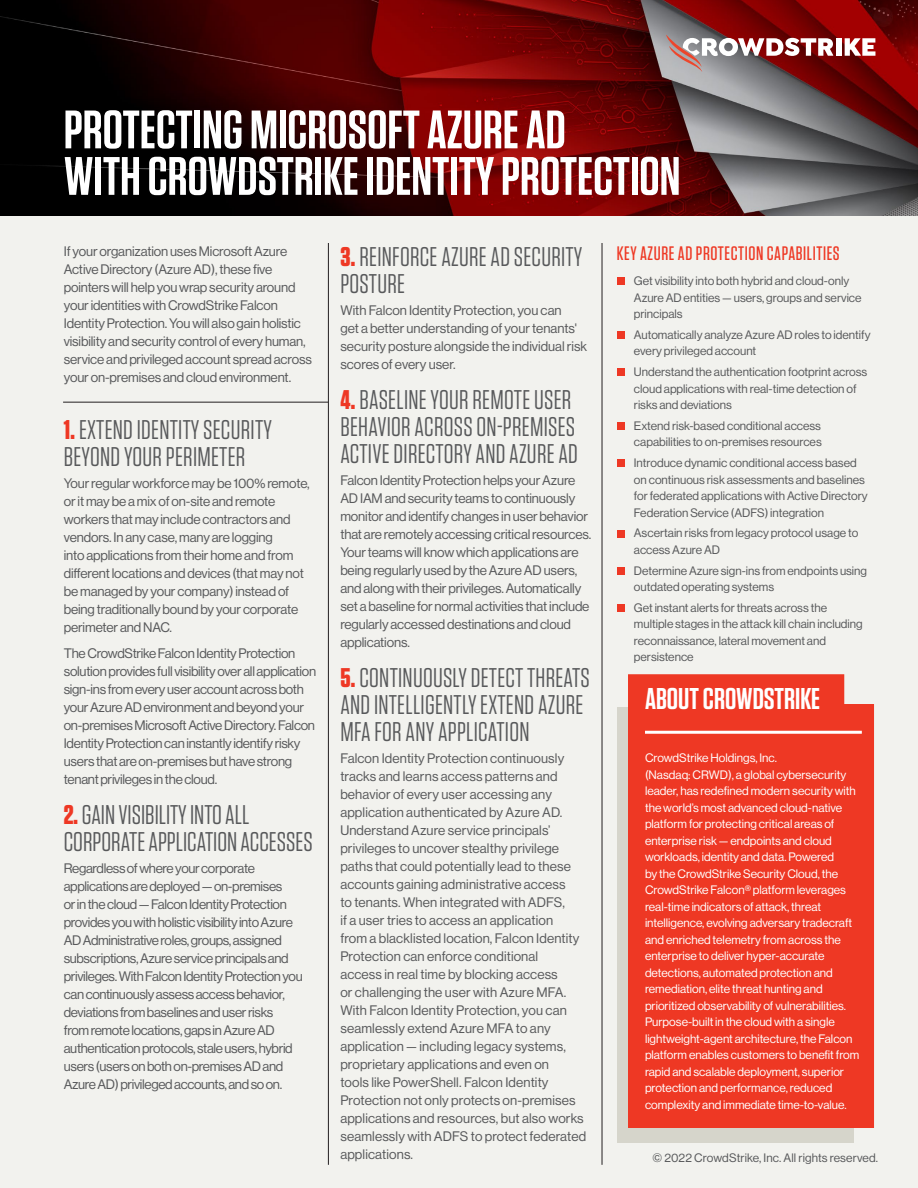
<style>
.page{position:relative;width:918px;height:1188px;background:#f2f2ee}
.page>*{position:absolute;margin:0;border:0;box-sizing:border-box;transform-origin:0 0}
.t1{font:600 54px/46.5px "Tungsten";color:#fff}
.t2{font:600 30px "Tungsten";color:#fff}
.t3{font:27px/27px "Tungsten";letter-spacing:.01em;color:#58595b}
.t4{font:500 19.5px "Tungsten";letter-spacing:.03em;color:#ee3824}
.t5{font:13.5px/18px "Haas Grot Disp 55 Roman";letter-spacing:-.01em;color:#58595b}
.t6{font:13.5px/18px "Haas Grot Disp 55 Roman";letter-spacing:.01em;color:#58595b}
._6_text{font:12px/16.5px "Haas Grot Disp 55 Roman";color:#fff}
._6_text-2{font:12px/16.5px "Haas Grot Disp 55 Roman";color:#58595b}
.s1{font-weight:700;color:#ee3824}
</style>
<div class="page">
<img style="left:0;top:0;width:918px;height:216px">
<div style="left:836px;top:38px;width:5px;height:18px;background:#fff"></div>
<svg style="left:845px;top:38px;width:30px;height:18px"></svg>
<svg style="left:666px;top:35px;width:167px;height:37px;background:#a2797a"></svg>
<div style="left:617px;top:707px;width:237px;height:436px;background:#d6d5cb"></div>
<div style="left:628px;top:674px;width:246px;height:454px;background:#ee3824"></div>
<hr style="left:645px;top:731px;width:217px;height:3px;background:#fff">
<div style="left:617px;top:278px;width:7px;height:7px;background:#ee3824"></div>
<div style="left:617px;top:332px;width:7px;height:7px;background:#ee3824"></div>
<div style="left:617px;top:369px;width:7px;height:7px;background:#ee3824"></div>
<div style="left:617px;top:423px;width:7px;height:7px;background:#ee3824"></div>
<div style="left:617px;top:460px;width:7px;height:7px;background:#ee3824"></div>
<div style="left:617px;top:530px;width:7px;height:7px;background:#ee3824"></div>
<div style="left:617px;top:567px;width:7px;height:8px;background:#ee3824"></div>
<div style="left:617px;top:605px;width:7px;height:7px;background:#ee3824"></div>
<hr style="left:63px;top:402px;width:265px;height:1px;background:#231f20">
<hr style="left:328px;top:243px;width:1px;height:922px;background:#231f20">
<hr style="left:602px;top:243px;width:1px;height:922px;background:#231f20">
<p class="t1" style="left:64px;top:107px;width:618px">PROTECTING MICROSOFT AZURE AD<br>WITH CROWDSTRIKE IDENTITY PROTECTION</p>
<p class="t5" style="left:64px;top:242px;width:250px">If your organization uses Microsoft Azure Active Directory (Azure AD), these five pointers will help you wrap security around your identities with CrowdStrike Falcon Identity Protection. You will also gain holistic visibility and security control of every human, service and privileged account spread across your on-premises and cloud environment.</p>
<p class="t3" style="left:64px;top:416px;width:210px"><span class="s1">1.</span> EXTEND IDENTITY SECURITY<br>BEYOND YOUR PERIMETER</p>
<p class="t5" style="left:64px;top:474px;width:247px">Your regular workforce may be 100% remote, or it may be a mix of on-site and remote workers that may include contractors and vendors. In any case, many are logging<br>into applications from their home and from different locations and devices (that may not be managed by your company) instead of being traditionally bound by your corporate perimeter and NAC.</p>
<p class="t5" style="left:64px;top:645px;width:254px">The CrowdStrike Falcon Identity Protection solution provides full visibility over all application sign-ins from every user account across both your Azure AD environment and beyond your on-premises Microsoft Active Directory. Falcon Identity Protection can instantly identify risky users that are on-premises but have strong tenant privileges in the cloud.</p>
<p class="t3" style="left:64px;top:802px;width:250px"><span class="s1">2.</span> GAIN VISIBILITY INTO ALL<br>CORPORATE APPLICATION ACCESSES</p>
<p class="t5" style="left:64px;top:860px;width:241px">Regardless of where your corporate applications are deployed — on-premises<br>or in the cloud — Falcon Identity Protection provides you with holistic visibility into Azure AD Administrative roles, groups, assigned subscriptions, Azure service principals and privileges. With Falcon Identity Protection you can continuously assess access behavior, deviations from baselines and user risks<br>from remote locations, gaps in Azure AD authentication protocols, stale users, hybrid users (users on both on-premises AD and Azure AD) privileged accounts, and so on.</p>
<p class="t3" style="left:340px;top:244px;width:244px"><span class="s1">3.</span> REINFORCE AZURE AD SECURITY<br>POSTURE</p>
<p class="t5" style="left:340px;top:302px;width:248px">With Falcon Identity Protection, you can<br>get a better understanding of your tenants' security posture alongside the individual risk scores of every user.</p>
<p class="t3" style="left:340px;top:387px;width:239px"><span class="s1">4.</span> BASELINE YOUR REMOTE USER<br>BEHAVIOR ACROSS ON-PREMISES<br>ACTIVE DIRECTORY AND AZURE AD</p>
<p class="t5" style="left:340px;top:472px;width:252px">Falcon Identity Protection helps your Azure AD IAM and security teams to continuously monitor and identify changes in user behavior that are remotely accessing critical resources.<br>Your teams will know which applications are being regularly used by the Azure AD users, and along with their privileges. Automatically set a baseline for normal activities that include regularly accessed destinations and cloud applications.</p>
<p class="t3" style="left:340px;top:665px;width:251px"><span class="s1">5.</span> CONTINUOUSLY DETECT THREATS<br>AND INTELLIGENTLY EXTEND AZURE<br>MFA FOR ANY APPLICATION</p>
<p class="t6" style="left:340px;top:750px;width:247px">Falcon Identity Protection continuously tracks and learns access patterns and behavior of every user accessing any application authenticated by Azure AD.<br>Understand Azure service principals’ privileges to uncover stealthy privilege paths that could potentially lead to these accounts gaining administrative access<br>to tenants. When integrated with ADFS,<br>if a user tries to access an application<br>from a blacklisted location, Falcon Identity Protection can enforce conditional<br>access in real time by blocking access<br>or challenging the user with Azure MFA.<br>With Falcon Identity Protection, you can seamlessly extend Azure MFA to any application — including legacy systems, proprietary applications and even on<br>tools like PowerShell. Falcon Identity Protection not only protects on-premises applications and resources, but also works seamlessly with ADFS to protect federated applications.</p>
<p class="t4" style="left:617px;top:243px;width:224px">KEY AZURE AD PROTECTION CAPABILITIES</p>
<p class="_6_text-2" style="left:634px;top:273px;width:229px">Get visibility into both hybrid and cloud-only<br>Azure AD entities — users, groups and service principals</p>
<p class="_6_text-2" style="left:634px;top:326px;width:238px">Automatically analyze Azure AD roles to identify every privileged account</p>
<p class="_6_text-2" style="left:634px;top:364px;width:235px">Understand the authentication footprint across cloud applications with real-time detection of risks and deviations</p>
<p class="_6_text-2" style="left:634px;top:417px;width:189px">Extend risk-based conditional access capabilities to on-premises resources</p>
<p class="_6_text-2" style="left:634px;top:455px;width:235px">Introduce dynamic conditional access based on continuous risk assessments and baselines for federated applications with Active Directory Federation Service (ADFS) integration</p>
<p class="_6_text-2" style="left:634px;top:525px;width:226px">Ascertain risks from legacy protocol usage to access Azure AD</p>
<p class="_6_text-2" style="left:634px;top:562px;width:235px">Determine Azure sign-ins from endpoints using outdated operating systems</p>
<p class="_6_text-2" style="left:634px;top:599px;width:230px">Get instant alerts for threats across the multiple stages in the attack kill chain including reconnaissance, lateral movement and persistence</p>
<p class="t2" style="left:645px;top:683px;width:177px">ABOUT CROWDSTRIKE</p>
<p class="_6_text" style="left:645px;top:750px;width:216px">CrowdStrike Holdings, Inc.<br>(Nasdaq: CRWD), a global cybersecurity leader, has redefined modern security with the world’s most advanced cloud-native platform for protecting critical areas of enterprise risk — endpoints and cloud workloads, identity and data. Powered<br>by the CrowdStrike Security Cloud, the CrowdStrike Falcon® platform leverages real-time indicators of attack, threat intelligence, evolving adversary tradecraft and enriched telemetry from across the enterprise to deliver hyper-accurate detections, automated protection and remediation, elite threat hunting and prioritized observability of vulnerabilities.<br>Purpose-built in the cloud with a single lightweight-agent architecture, the Falcon platform enables customers to benefit from rapid and scalable deployment, superior protection and performance, reduced complexity and immediate time-to-value.</p>
<p class="_6_text-2" style="left:652px;top:1150px;width:227px">© 2022 CrowdStrike, Inc. All rights reserved.</p>
</div>
